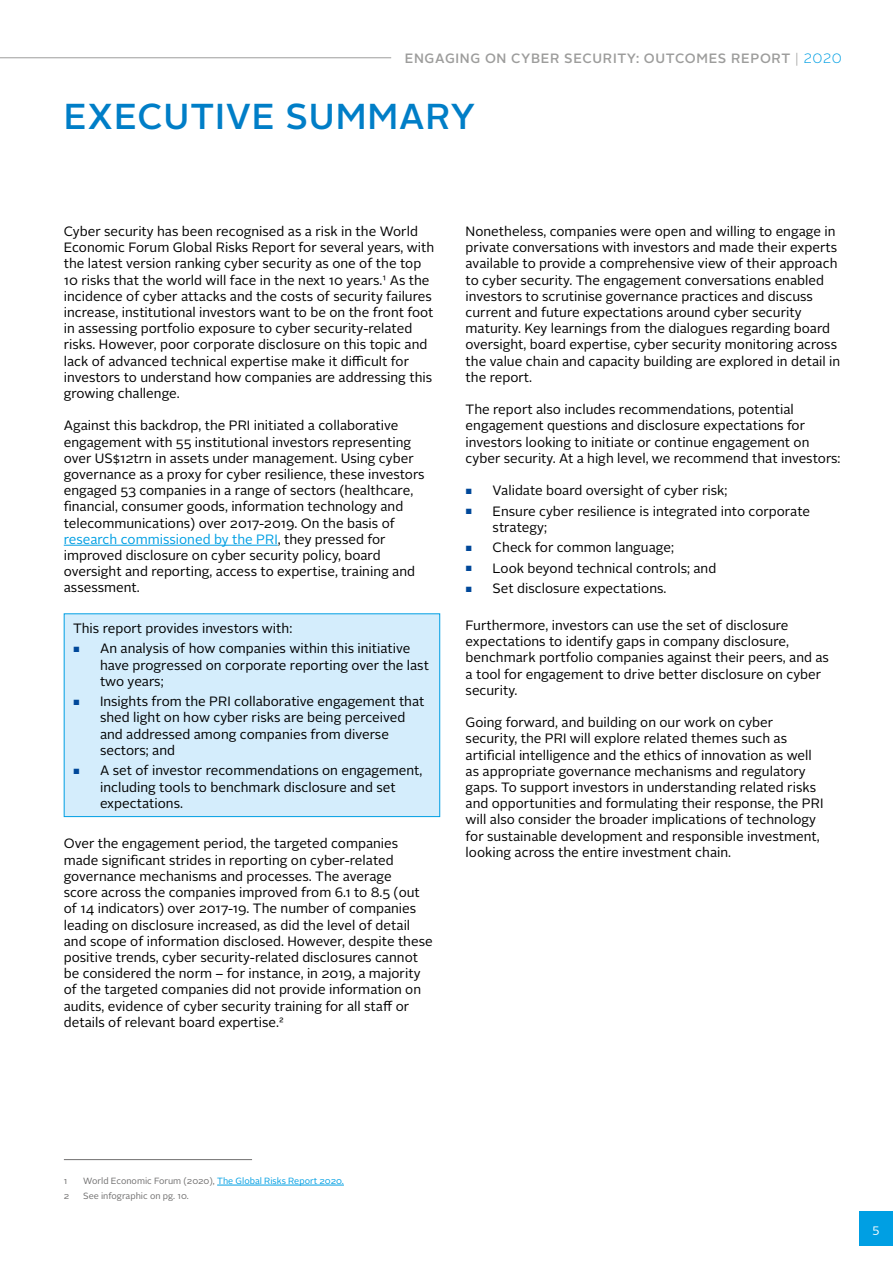
<style>
.page{position:relative;width:893px;height:1263px;background:#fff}
.page>*{position:absolute;margin:0;border:0;box-sizing:border-box;transform-origin:0 0}
.t1{font:500 36px "Alright Sans";letter-spacing:.025em;color:#007ec7}
.t2{font:13.5px/16.2px "Alright Sans";color:#000}
.t3{font:500 13.5px "Alright Sans";letter-spacing:.05em;color:#9d9d9c}
.t4{font:12px "Alright Sans";color:#fff}
.t5{font:9px "Alright Sans";color:#706f6f}
.s1{font-weight:300}
.s2{font-weight:300;color:#009fe3}
.s3{color:#009fe3}
.s4{font-size:7.5px;color:#00489a}
</style>
<div class="page">
<div style="left:859px;top:1212px;width:34px;height:34px;background:#009fe3"></div>
<hr style="left:0;top:57px;width:391px;height:1px;background:#9d9d9c">
<hr style="left:64px;top:545px;width:214px;height:1px;background:#009fe3">
<hr style="left:64px;top:1159px;width:188px;height:1px;background:#706f6f">
<hr style="left:217px;top:1185px;width:127px;height:1px;background:#009fe3">
<div style="left:64px;top:614px;width:376px;height:202px;background:#d4edfc"></div>
<div style="left:64px;top:613px;width:376px;height:204px;border:1px solid #009fe3"></div>
<p class="t3" style="left:405px;top:49px;width:439px">ENGAGING ON CYBER SECURITY: OUTCOMES REPORT <span class="s1">|</span> <span class="s2">2020</span></p>
<h1 class="t1" style="left:64px;top:92px;width:413px">EXECUTIVE SUMMARY</h1>
<p class="t2" style="left:64px;top:223px;width:372px">Cyber security has been recognised as a risk in the World Economic Forum Global Risks Report for several years, with the latest version ranking cyber security as one of the top 10 risks that the world will face in the next 10 years.1 As the incidence of cyber attacks and the costs of security failures increase, institutional investors want to be on the front foot in assessing portfolio exposure to cyber security-related risks. However, poor corporate disclosure on this topic and lack of advanced technical expertise make it difficult for investors to understand how companies are addressing this growing challenge.</p>
<p class="t2" style="left:64px;top:418px;width:362px">Against this backdrop, the PRI initiated a collaborative engagement with 55 institutional investors representing over US$12trn in assets under management. Using cyber governance as a proxy for cyber resilience, these investors engaged 53 companies in a range of sectors (healthcare, financial, consumer goods, information technology and telecommunications) over 2017-2019. On the basis of <span class="s3">research commissioned by the PRI</span>, they pressed for improved disclosure on cyber security policy, board oversight and reporting, access to expertise, training and assessment.</p>
<p class="t2" style="left:73px;top:620px;width:221px">This report provides investors with:</p>
<p class="t2" style="left:100px;top:641px;width:330px;text-indent:-27px"><span class="s4">■</span> An analysis of how companies within this initiative have progressed on corporate reporting over the last two years;</p>
<p class="t2" style="left:100px;top:694px;width:326px;text-indent:-27px"><span class="s4">■</span> Insights from the PRI collaborative engagement that shed light on how cyber risks are being perceived and addressed among companies from diverse sectors; and</p>
<p class="t2" style="left:100px;top:763px;width:324px;text-indent:-27px"><span class="s4">■</span> A set of investor recommendations on engagement, including tools to benchmark disclosure and set expectations.</p>
<p class="t2" style="left:64px;top:836px;width:370px">Over the engagement period, the targeted companies made significant strides in reporting on cyber-related governance mechanisms and processes. The average<br>score across the companies improved from 6.1 to 8.5 (out of 14 indicators) over 2017-19. The number of companies leading on disclosure increased, as did the level of detail and scope of information disclosed. However, despite these positive trends, cyber security-related disclosures cannot be considered the norm – for instance, in 2019, a majority of the targeted companies did not provide information on audits, evidence of cyber security training for all staff or details of relevant board expertise.2</p>
<p class="t2" style="left:466px;top:223px;width:376px">Nonetheless, companies were open and willing to engage in private conversations with investors and made their experts available to provide a comprehensive view of their approach to cyber security. The engagement conversations enabled investors to scrutinise governance practices and discuss current and future expectations around cyber security maturity. Key learnings from the dialogues regarding board oversight, board expertise, cyber security monitoring across the value chain and capacity building are explored in detail in the report.</p>
<p class="t2" style="left:466px;top:402px;width:376px">The report also includes recommendations, potential engagement questions and disclosure expectations for investors looking to initiate or continue engagement on cyber security. At a high level, we recommend that investors:</p>
<p class="t2" style="left:466px;top:483px;width:263px"><span class="s4">■</span> Validate board oversight of cyber risk;</p>
<p class="t2" style="left:493px;top:503px;width:319px;text-indent:-27px"><span class="s4">■</span> Ensure cyber resilience is integrated into corporate strategy;</p>
<p class="t2" style="left:466px;top:540px;width:210px"><span class="s4">■</span> Check for common language;</p>
<p class="t2" style="left:466px;top:560px;width:252px"><span class="s4">■</span> Look beyond technical controls; and</p>
<p class="t2" style="left:466px;top:581px;width:202px"><span class="s4">■</span> Set disclosure expectations.</p>
<p class="t2" style="left:466px;top:617px;width:365px">Furthermore, investors can use the set of disclosure expectations to identify gaps in company disclosure, benchmark portfolio companies against their peers, and as a tool for engagement to drive better disclosure on cyber security.</p>
<p class="t2" style="left:466px;top:714px;width:359px">Going forward, and building on our work on cyber security, the PRI will explore related themes such as artificial intelligence and the ethics of innovation as well as appropriate governance mechanisms and regulatory gaps. To support investors in understanding related risks and opportunities and formulating their response, the PRI will also consider the broader implications of technology for sustainable development and responsible investment, looking across the entire investment chain.</p>
<p class="t5" style="left:64px;top:1175px;width:5px">1</p>
<p class="t5" style="left:83px;top:1175px;width:262px">World Economic Forum (2020), <span class="s3">The Global Risks Report 2020.</span></p>
<p class="t5" style="left:64px;top:1190px;width:7px">2</p>
<p class="t5" style="left:83px;top:1190px;width:107px">See infographic on pg. 10.</p>
<p class="t4" style="left:872px;top:1221px;width:8px">5</p>
</div>
